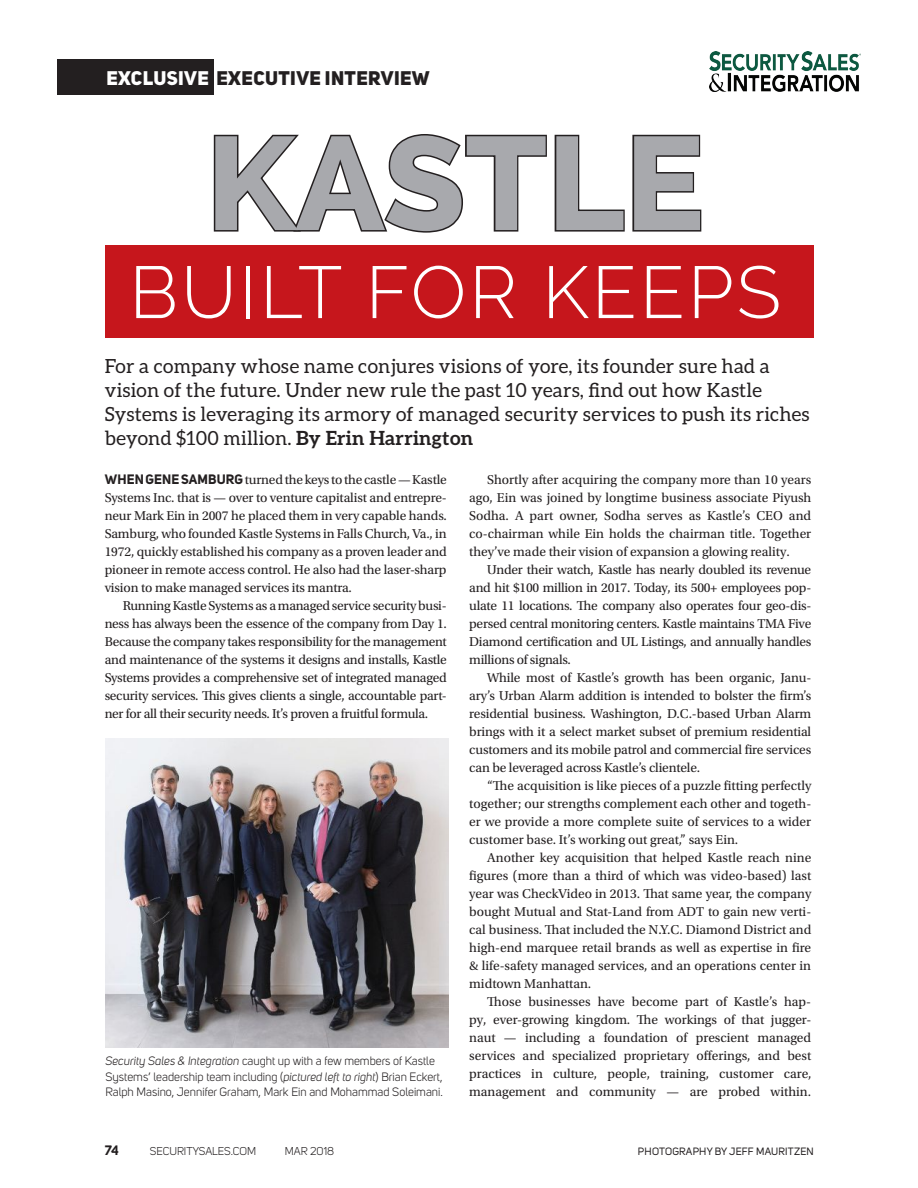
<style>
.page{position:relative;width:918px;height:1188px;background:#fff}
.page>*{position:absolute;margin:0;border:0;box-sizing:border-box;transform-origin:0 0}
.t1{font:800 132.15px "Raleway";color:#a8a9ad}
.t2{font:300 73.35px "Raleway";letter-spacing:.04em;color:#fff}
.t3{font:19.5px/24px "Aleo";letter-spacing:.01em;color:#231f20}
.t4{font:800 19.5px "Uni Sans";letter-spacing:.02em;color:#231f20}
.t5{font:13.5px "Utopia Std";letter-spacing:-.01em;color:#231f20}
.t6{font:700 13.5px "Uni Sans";color:#231f20}
.t7{font:12px/15.8px "Uni Sans";color:#231f20}
.t8{font:11.25px "Uni Sans";color:#231f20}
.t9{font:10.5px "Uni Sans";letter-spacing:.02em;color:#231f20}
.s1{color:#fff}
.s2{font-weight:700}
.s3{font-family:"Uni Sans";font-weight:700}
.s4{font-style:italic}
</style>
<div class="page">
<div style="left:57px;top:60px;width:157px;height:35px;background:#231f20"></div>
<div style="left:105px;top:245px;width:708px;height:93px;background:#c6161c"></div>
<svg style="left:213px;top:134px;width:489px;height:99px"></svg>
<img style="left:105px;top:738px;width:343px;height:309px">
<img style="left:709px;top:51px;width:151px;height:41px">
<p class="t4" style="left:106px;top:66px;width:325px"><span class="s1">EXCLUSIVE</span> EXECUTIVE INTERVIEW</p>
<p class="t1" style="left:206px;top:108px;width:500px">KASTLE</p>
<p class="t2" style="left:129px;top:249px;width:653px">BUILT FOR KEEPS</p>
<p class="t3" style="left:105px;top:354px;width:706px">For a company whose name conjures visions of yore, its founder sure had a vision of the future. Under new rule the past 10 years, find out how Kastle Systems is leveraging its armory of managed security services to push its riches beyond $100 million. <span class="s2">By Erin Harrington</span></p>
<p class="t5" style="left:105px;top:472px;width:344px"><span class="s3">WHEN GENE SAMBURG</span> turned the keys to the castle — Kastle</p>
<p class="t5" style="left:105px;top:490px;width:344px">Systems Inc. that is — over to venture capitalist and entrepre-</p>
<p class="t5" style="left:105px;top:508px;width:344px">neur Mark Ein in 2007 he placed them in very capable hands.</p>
<p class="t5" style="left:105px;top:526px;width:343px">Samburg, who founded Kastle Systems in Falls Church, Va., in</p>
<p class="t5" style="left:105px;top:544px;width:344px">1972, quickly established his company as a proven leader and</p>
<p class="t5" style="left:105px;top:562px;width:343px">pioneer in remote access control. He also had the laser-sharp</p>
<p class="t5" style="left:105px;top:580px;width:249px">vision to make managed services its mantra.</p>
<p class="t5" style="left:123px;top:598px;width:326px">Running Kastle Systems as a managed service security busi-</p>
<p class="t5" style="left:105px;top:616px;width:344px">ness has always been the essence of the company from Day 1.</p>
<p class="t5" style="left:105px;top:635px;width:344px">Because the company takes responsibility for the management</p>
<p class="t5" style="left:105px;top:653px;width:344px">and maintenance of the systems it designs and installs, Kastle</p>
<p class="t5" style="left:105px;top:671px;width:344px">Systems provides a comprehensive set of integrated managed</p>
<p class="t5" style="left:105px;top:689px;width:344px">security services. This gives clients a single, accountable part-</p>
<p class="t5" style="left:105px;top:707px;width:325px">ner for all their security needs. It’s proven a fruitful formula.</p>
<p class="t5" style="left:487px;top:472px;width:326px">Shortly after acquiring the company more than 10 years</p>
<p class="t5" style="left:469px;top:490px;width:344px">ago, Ein was joined by longtime business associate Piyush</p>
<p class="t5" style="left:469px;top:508px;width:344px">Sodha. A part owner, Sodha serves as Kastle’s CEO and</p>
<p class="t5" style="left:469px;top:526px;width:344px">co-chairman while Ein holds the chairman title. Together</p>
<p class="t5" style="left:469px;top:544px;width:322px">they’ve made their vision of expansion a glowing reality.</p>
<p class="t5" style="left:487px;top:562px;width:326px">Under their watch, Kastle has nearly doubled its revenue</p>
<p class="t5" style="left:469px;top:580px;width:344px">and hit $100 million in 2017. Today, its 500+ employees pop-</p>
<p class="t5" style="left:469px;top:598px;width:344px">ulate 11 locations. The company also operates four geo-dis-</p>
<p class="t5" style="left:469px;top:616px;width:344px">persed central monitoring centers. Kastle maintains TMA Five</p>
<p class="t5" style="left:469px;top:634px;width:344px">Diamond certification and UL Listings, and annually handles</p>
<p class="t5" style="left:469px;top:652px;width:103px">millions of signals.</p>
<p class="t5" style="left:487px;top:670px;width:326px">While most of Kastle’s growth has been organic, Janu-</p>
<p class="t5" style="left:469px;top:688px;width:344px">ary’s Urban Alarm addition is intended to bolster the firm’s</p>
<p class="t5" style="left:469px;top:706px;width:344px">residential business. Washington, D.C.-based Urban Alarm</p>
<p class="t5" style="left:469px;top:724px;width:343px">brings with it a select market subset of premium residential</p>
<p class="t5" style="left:469px;top:743px;width:344px">customers and its mobile patrol and commercial fire services</p>
<p class="t5" style="left:469px;top:761px;width:232px">can be leveraged across Kastle’s clientele.</p>
<p class="t5" style="left:487px;top:779px;width:326px">“The acquisition is like pieces of a puzzle fitting perfectly</p>
<p class="t5" style="left:469px;top:797px;width:344px">together; our strengths complement each other and togeth-</p>
<p class="t5" style="left:469px;top:815px;width:344px">er we provide a more complete suite of services to a wider</p>
<p class="t5" style="left:469px;top:833px;width:271px">customer base. It’s working out great,” says Ein.</p>
<p class="t5" style="left:487px;top:851px;width:326px">Another key acquisition that helped Kastle reach nine</p>
<p class="t5" style="left:469px;top:869px;width:344px">figures (more than a third of which was video-based) last</p>
<p class="t5" style="left:469px;top:887px;width:344px">year was CheckVideo in 2013. That same year, the company</p>
<p class="t5" style="left:469px;top:905px;width:344px">bought Mutual and Stat-Land from ADT to gain new verti-</p>
<p class="t5" style="left:469px;top:923px;width:344px">cal business. That included the N.Y.C. Diamond District and</p>
<p class="t5" style="left:469px;top:941px;width:343px">high-end marquee retail brands as well as expertise in fire</p>
<p class="t5" style="left:469px;top:959px;width:343px">&amp; life-safety managed services, and an operations center in</p>
<p class="t5" style="left:469px;top:977px;width:124px">midtown Manhattan.</p>
<p class="t5" style="left:487px;top:995px;width:325px">Those businesses have become part of Kastle’s hap-</p>
<p class="t5" style="left:469px;top:1013px;width:344px">py, ever-growing kingdom. The workings of that jugger-</p>
<p class="t5" style="left:469px;top:1031px;width:344px">naut — including a foundation of prescient managed</p>
<p class="t5" style="left:469px;top:1049px;width:344px">services and specialized proprietary offerings, and best</p>
<p class="t5" style="left:469px;top:1067px;width:344px">practices in culture, people, training, customer care,</p>
<p class="t5" style="left:469px;top:1085px;width:343px">management and community — are probed within.</p>
<p class="t7" style="left:105px;top:1053px;width:339px"><span class="s4">Security Sales &amp; Integration</span> caught up with a few members of Kastle<br>Systems’ leadership team including (<span class="s4">pictured left to right</span>) Brian Eckert,<br>Ralph Masino, Jennifer Graham, Mark Ein and Mohammad Soleimani.</p>
<p class="t6" style="left:105px;top:1142px;width:16px">74</p>
<p class="t8" style="left:150px;top:1145px;width:108px">SECURITYSALES.COM</p>
<p class="t8" style="left:285px;top:1145px;width:51px">MAR 2018</p>
<p class="t9" style="left:638px;top:1146px;width:177px">PHOTOGRAPHY BY JEFF MAURITZEN</p>
</div>
